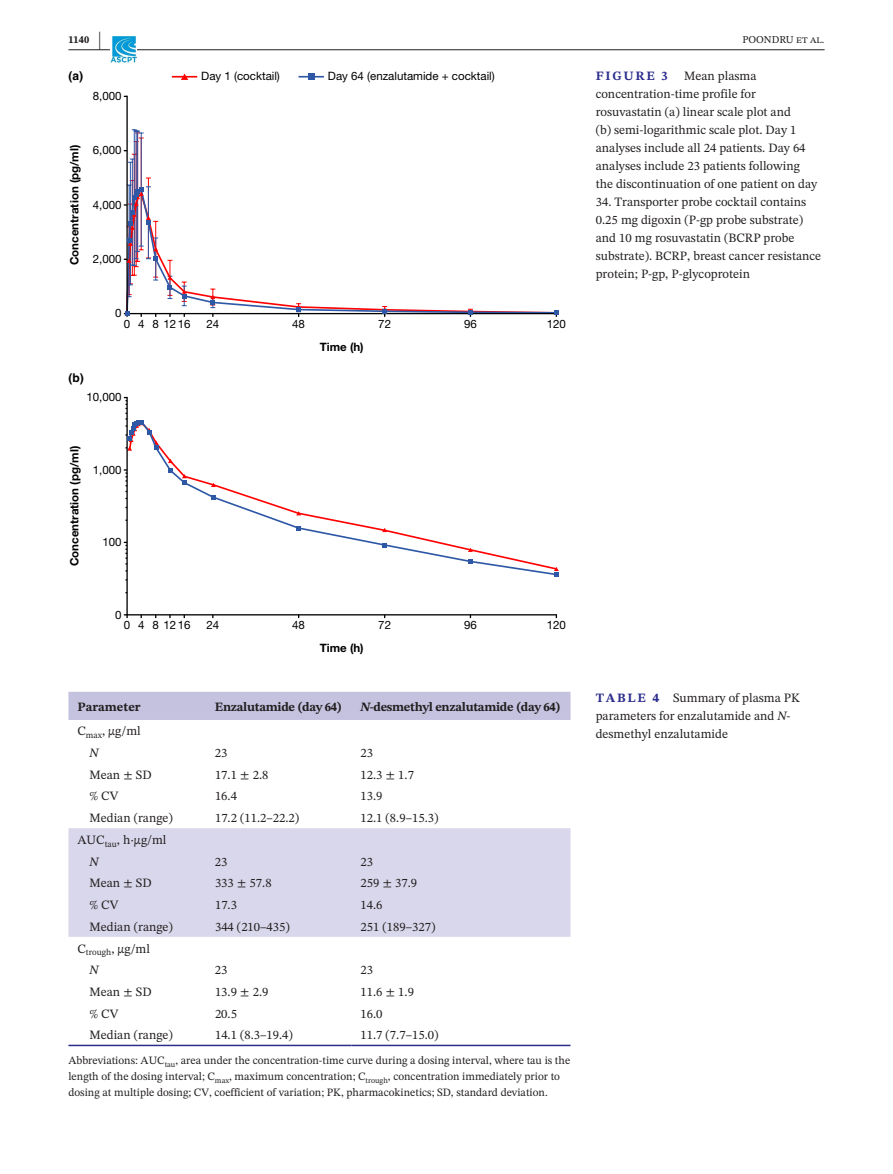
<style>
.page{position:relative;width:893px;height:1174px;background:#fff}
.page>*{position:absolute;margin:0;border:0;box-sizing:border-box;transform-origin:0 0}
.t1{font:12.75px/18px "STIX Two Text";color:#231f20}
.t2{font:700 12.75px "STIX Two Text";letter-spacing:-.025em;color:#231f20}
.t3{font:700 12.75px "STIX Two Text";color:#231f20}
.t4{font:700 12.75px "STIX Two Text";letter-spacing:.14em;color:#2c2d8c}
.t5{font:700 12px "Helvetica";color:#000}
.t6{font:11.55px "Helvetica Neue";color:#000}
.t7{font:700 11.55px "Helvetica Neue";color:#000}
.t8{font:11.25px/15.8px "STIX Two Text";color:#231f20}
.t9{font:10.5px "STIX Two Text";color:#231f20}
.t10{font:700 10.5px "STIX Two Text";color:#231f20}
.s1{font-size:21px}
.s2{font-style:italic}
.s3{font-weight:700;color:#2c2d8c}
</style>
<div class="page">
<hr style="left:68px;top:49px;width:756px;height:1px;background:#231f20">
<img style="left:111px;top:37px;width:25px;height:25px">
<svg style="left:126px;top:396px;width:432px;height:220px"></svg>
<svg style="left:124px;top:542px;width:3px;height:22px"></svg>
<svg style="left:124px;top:469px;width:3px;height:23px"></svg>
<svg style="left:297px;top:526px;width:4px;height:4px"></svg>
<svg style="left:211px;top:495px;width:5px;height:4px"></svg>
<svg style="left:182px;top:474px;width:5px;height:11px"></svg>
<svg style="left:383px;top:543px;width:4px;height:4px"></svg>
<svg style="left:468px;top:559px;width:4px;height:4px"></svg>
<svg style="left:554px;top:567px;width:5px;height:9px"></svg>
<svg style="left:168px;top:469px;width:4px;height:4px"></svg>
<svg style="left:124px;top:397px;width:34px;height:54px"></svg>
<svg style="left:126px;top:95px;width:428px;height:220px"></svg>
<svg style="left:124px;top:150px;width:13px;height:13px"></svg>
<svg style="left:296px;top:303px;width:5px;height:14px"></svg>
<svg style="left:210px;top:289px;width:5px;height:28px"></svg>
<svg style="left:182px;top:282px;width:5px;height:24px"></svg>
<svg style="left:382px;top:306px;width:5px;height:11px"></svg>
<svg style="left:468px;top:309px;width:5px;height:8px"></svg>
<svg style="left:554px;top:310px;width:5px;height:7px"></svg>
<svg style="left:167px;top:275px;width:5px;height:24px"></svg>
<svg style="left:124px;top:178px;width:34px;height:52px"></svg>
<svg style="left:124px;top:237px;width:34px;height:30px"></svg>
<svg style="left:124px;top:311px;width:6px;height:6px"></svg>
<svg style="left:124px;top:614px;width:4px;height:4px"></svg>
<svg style="left:181px;top:73px;width:7px;height:7px"></svg>
<svg style="left:308px;top:74px;width:6px;height:6px"></svg>
<hr style="left:172px;top:76px;width:25px;height:2px;background:#ff0001">
<hr style="left:299px;top:76px;width:25px;height:2px;background:#2e58a6">
<div style="left:68px;top:692px;width:502px;height:28px;background:#c4c2df"></div>
<div style="left:68px;top:828px;width:502px;height:108px;background:#d9d7eb"></div>
<hr style="left:68px;top:1044px;width:138px;height:2px;background:#2c2d8c">
<hr style="left:206px;top:1044px;width:145px;height:2px;background:#2c2d8c">
<hr style="left:351px;top:1044px;width:219px;height:2px;background:#2c2d8c">
<p class="t10" style="left:68px;top:32px;width:34px">1140 <span class="s1">|</span></p>
<p class="t9" style="left:742px;top:32px;width:84px">POONDRU et al.</p>
<p class="t4" style="left:596px;top:66px;width:74px">FIGURE 3</p>
<p class="t1" style="left:596px;top:66px;width:223px;text-indent:88px">Mean plasma concentration-time profile for rosuvastatin (a) linear scale plot and<br>(b) semi-logarithmic scale plot. Day 1 analyses include all 24 patients. Day 64 analyses include 23 patients following the discontinuation of one patient on day</p>
<p class="t1" style="left:596px;top:192px;width:227px">34. Transporter probe cocktail contains 0.25 mg digoxin (P-gp probe substrate) and 10 mg rosuvastatin (BCRP probe substrate). BCRP, breast cancer resistance protein; P-gp, P-glycoprotein</p>
<p class="t5" style="left:69px;top:69px;width:16px">(a)</p>
<p class="t6" style="left:201px;top:69px;width:80px">Day 1 (cocktail)</p>
<p class="t6" style="left:328px;top:69px;width:168px">Day 64 (enzalutamide + cocktail)</p>
<p class="t6" style="left:93px;top:89px;width:30px">8,000</p>
<p class="t7" style="left:67px;top:265px;width:122px;rotate:-90deg">Concentration (pg/ml)</p>
<p class="t6" style="left:93px;top:143px;width:30px">6,000</p>
<p class="t6" style="left:93px;top:198px;width:30px">4,000</p>
<p class="t6" style="left:93px;top:252px;width:30px">2,000</p>
<p class="t6" style="left:115px;top:306px;width:8px">0</p>
<p class="t5" style="left:69px;top:370px;width:17px">(b)</p>
<p class="t6" style="left:124px;top:317px;width:68px">0 4 81216</p>
<p class="t6" style="left:206px;top:317px;width:14px">24</p>
<p class="t6" style="left:292px;top:317px;width:14px">48</p>
<p class="t6" style="left:86px;top:390px;width:37px">10,000</p>
<p class="t7" style="left:320px;top:339px;width:45px">Time (h)</p>
<p class="t6" style="left:378px;top:317px;width:14px">72</p>
<p class="t6" style="left:464px;top:317px;width:14px">96</p>
<p class="t6" style="left:547px;top:317px;width:21px">120</p>
<p class="t7" style="left:67px;top:566px;width:122px;rotate:-90deg">Concentration (pg/ml)</p>
<p class="t6" style="left:93px;top:463px;width:30px">1,000</p>
<p class="t6" style="left:102px;top:535px;width:21px">100</p>
<p class="t6" style="left:115px;top:607px;width:8px">0</p>
<p class="t6" style="left:124px;top:618px;width:68px">0 4 81216</p>
<p class="t6" style="left:206px;top:618px;width:14px">24</p>
<p class="t6" style="left:292px;top:618px;width:14px">48</p>
<p class="t7" style="left:320px;top:641px;width:45px">Time (h)</p>
<p class="t6" style="left:378px;top:618px;width:14px">72</p>
<p class="t6" style="left:464px;top:618px;width:14px">96</p>
<p class="t6" style="left:547px;top:618px;width:21px">120</p>
<p class="t3" style="left:77px;top:697px;width:65px">Parameter</p>
<p class="t2" style="left:215px;top:697px;width:128px">Enzalutamide (day 64)</p>
<p class="t2" style="left:360px;top:697px;width:202px"><span class="s2">N</span>-desmethyl enzalutamide (day 64)</p>
<p class="t1" style="left:89px;top:720px;width:53px;line-height:21.8px;text-indent:-12px">C<sub>max</sub>, µg/ml<br><span class="s2">N</span></p>
<p class="t1" style="left:215px;top:743px;width:14px">23</p>
<p class="t1" style="left:360px;top:743px;width:14px">23</p>
<p class="t1" style="left:89px;top:765px;width:64px">Mean ± SD</p>
<p class="t1" style="left:215px;top:765px;width:55px">17.1 ± 2.8</p>
<p class="t1" style="left:360px;top:765px;width:55px">12.3 ± 1.7</p>
<p class="t1" style="left:89px;top:787px;width:31px">% CV</p>
<p class="t1" style="left:215px;top:787px;width:24px">16.4</p>
<p class="t1" style="left:360px;top:787px;width:24px">13.9</p>
<p class="t1" style="left:89px;top:809px;width:85px">Median (range)</p>
<p class="t1" style="left:215px;top:809px;width:86px">17.2 (11.2–22.2)</p>
<p class="t1" style="left:361px;top:809px;width:79px">12.1 (8.9–15.3)</p>
<p class="t1" style="left:89px;top:828px;width:79px;line-height:21.8px;text-indent:-12px">AUC<sub>tau</sub>, h·µg/ml<br><span class="s2">N</span></p>
<p class="t1" style="left:215px;top:852px;width:14px">23</p>
<p class="t1" style="left:360px;top:852px;width:14px">23</p>
<p class="t1" style="left:89px;top:874px;width:64px">Mean ± SD</p>
<p class="t1" style="left:215px;top:874px;width:58px">333 ± 57.8</p>
<p class="t1" style="left:360px;top:874px;width:58px">259 ± 37.9</p>
<p class="t1" style="left:89px;top:895px;width:31px">% CV</p>
<p class="t1" style="left:215px;top:895px;width:24px">17.3</p>
<p class="t1" style="left:361px;top:895px;width:24px">14.6</p>
<p class="t1" style="left:89px;top:917px;width:85px">Median (range)</p>
<p class="t1" style="left:215px;top:917px;width:76px">344 (210–435)</p>
<p class="t1" style="left:361px;top:917px;width:76px">251 (189–327)</p>
<p class="t1" style="left:89px;top:937px;width:62px;line-height:21.8px;text-indent:-12px">C<sub>trough</sub>, µg/ml<br><span class="s2">N</span></p>
<p class="t1" style="left:215px;top:961px;width:14px">23</p>
<p class="t1" style="left:360px;top:961px;width:14px">23</p>
<p class="t1" style="left:89px;top:982px;width:64px">Mean ± SD</p>
<p class="t1" style="left:215px;top:982px;width:55px">13.9 ± 2.9</p>
<p class="t1" style="left:360px;top:982px;width:55px">11.6 ± 1.9</p>
<p class="t1" style="left:89px;top:1004px;width:31px">% CV</p>
<p class="t1" style="left:215px;top:1004px;width:24px">20.5</p>
<p class="t1" style="left:361px;top:1004px;width:24px">16.0</p>
<p class="t1" style="left:89px;top:1026px;width:85px">Median (range)</p>
<p class="t1" style="left:215px;top:1026px;width:79px">14.1 (8.3–19.4)</p>
<p class="t1" style="left:361px;top:1026px;width:79px">11.7 (7.7–15.0)</p>
<p class="t8" style="left:68px;top:1052px;width:503px">Abbreviations: AUC<sub>tau</sub>, area under the concentration-time curve during a dosing interval, where tau is the length of the dosing interval; C<sub>max</sub>, maximum concentration; C<sub>trough</sub>, concentration immediately prior to dosing at multiple dosing; CV, coefficient of variation; PK, pharmacokinetics; SD, standard deviation.</p>
<p class="t1" style="left:596px;top:688px;width:206px"><span class="s3">TABLE 4</span> Summary of plasma PK parameters for enzalutamide and <span class="s2">N&shy;</span>desmethyl enzalutamide</p>
</div>
